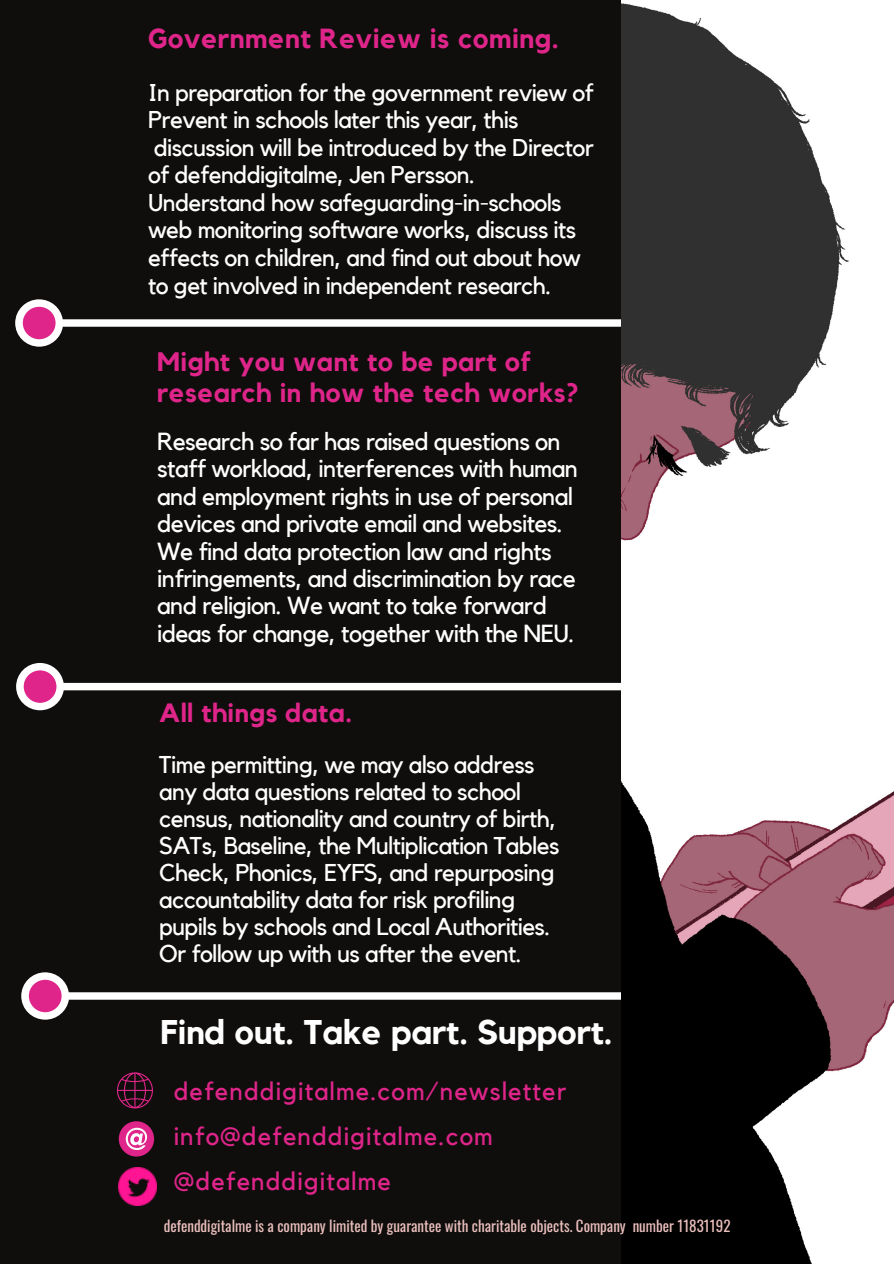
<style>
.page{position:relative;width:894px;height:1264px;background:#fff}
.page>*{position:absolute;margin:0;border:0;box-sizing:border-box;transform-origin:0 0}
.t1{font:700 34.05px "Kollektif";color:#fff}
.t2{font:700 27.45px "Kollektif";letter-spacing:.02em;color:#df258a}
.t3{font:700 26.7px/30.6px "Kollektif";letter-spacing:.02em;color:#df258a}
.t4{font:700 26.4px "Kollektif";letter-spacing:.02em;color:#df258a}
.t5{font:25.35px/45.3px "Kollektif";letter-spacing:.045em;color:#df258a}
.t6{font:24.6px/27.5px "Kollektif";letter-spacing:-.025em;color:#fff}
.t7{font:24.15px/27.6px "Kollektif";letter-spacing:-.025em;color:#fff}
.t8{font:15px "Oswald";color:#ebc0bd}
</style>
<div class="page">
<div style="left:0;top:0;width:893px;height:1263px;background:#0f0e0c"></div>
<svg style="left:15px;top:299px;width:606px;height:48px"></svg>
<svg style="left:16px;top:663px;width:605px;height:47px"></svg>
<svg style="left:21px;top:972px;width:600px;height:47px"></svg>
<img style="left:621px;top:0;width:272px;height:1263px">
<div style="left:119px;top:1121px;width:35px;height:35px;background:#df258a;border-radius:50%"></div>
<svg style="left:126px;top:1127px;width:21px;height:22px"></svg>
<img style="left:118px;top:1167px;width:39px;height:38px">
<svg style="left:117px;top:1072px;width:36px;height:36px"></svg>
<p class="t2" style="left:148px;top:25px;width:412px">Government Review is coming.</p>
<p class="t7" style="left:148px;top:79px;width:447px">In preparation for the government review of Prevent in schools later this year, this discussion will be introduced by the Director of defenddigitalme, Jen Persson.<br>Understand how safeguarding-in-schools web monitoring software works, discuss its effects on children, and find out about how to get involved in independent research.</p>
<p class="t3" style="left:157px;top:347px;width:423px">Might you want to be part of research in how the tech works?</p>
<p class="t6" style="left:157px;top:428px;width:422px">Research so far has raised questions on staff workload, interferences with human and employment rights in use of personal devices and private email and websites.<br>We find data protection law and rights infringements, and discrimination by race and religion. We want to take forward ideas for change, together with the NEU.</p>
<p class="t4" style="left:159px;top:701px;width:194px">All things data.</p>
<p class="t7" style="left:159px;top:752px;width:401px;line-height:27px">Time permitting, we may also address any data questions related to school census, nationality and country of birth, SATs, Baseline, the Multiplication Tables Check, Phonics, EYFS, and repurposing accountability data for risk profiling pupils by schools and Local Authorities.<br>Or follow up with us after the event.</p>
<h1 class="t1" style="left:160px;top:1016px;width:453px">Find out. Take part. Support.</h1>
<p class="t5" style="left:174px;top:1069px;width:394px">defenddigitalme.com/newsletter info@defenddigitalme.com @defenddigitalme</p>
<p class="t8" style="left:164px;top:1214px;width:568px">defenddigitalme is a company limited by guarantee with charitable objects. Company number 11831192</p>
</div>
